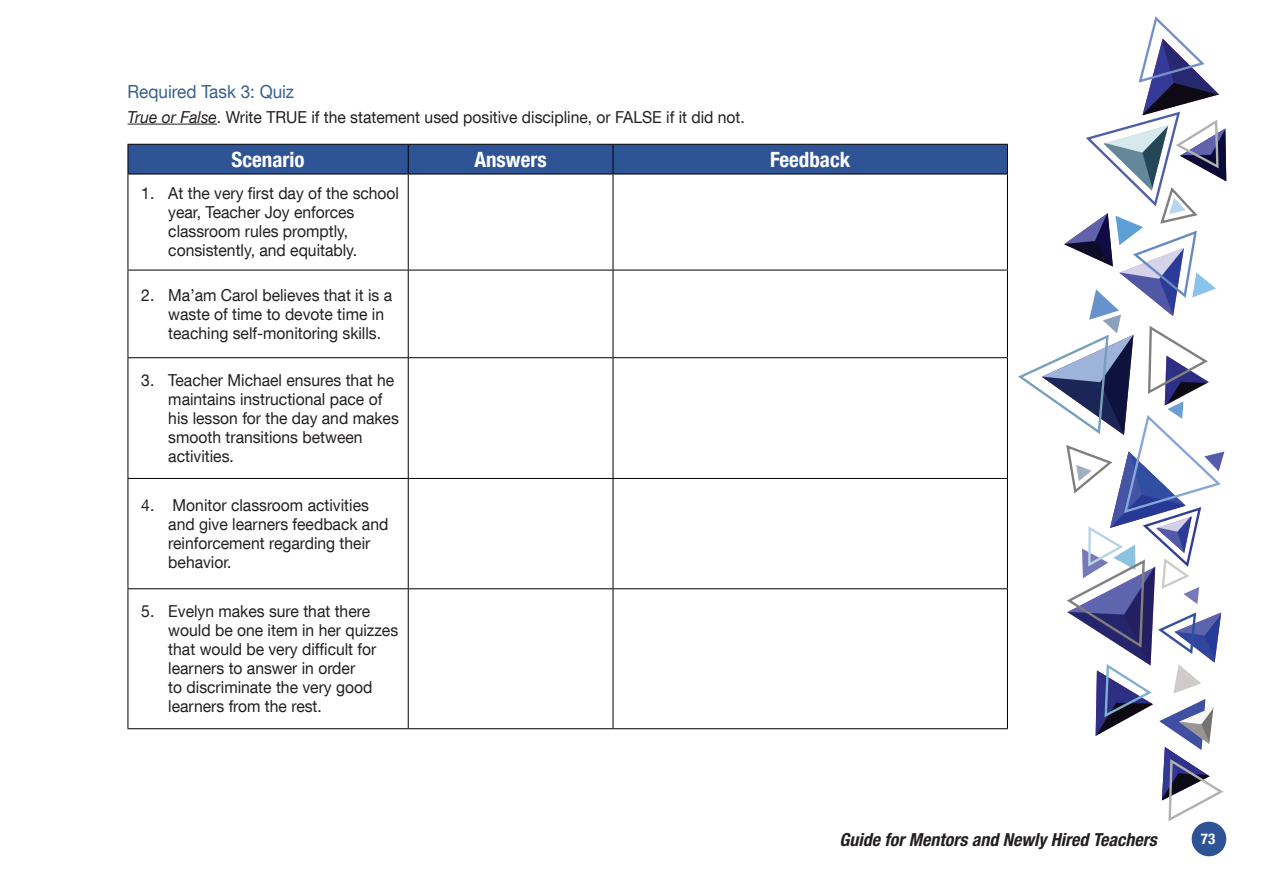
<style>
.page{position:relative;width:1263px;height:893px;background:#fff}
.page>*{position:absolute;margin:0;border:0;box-sizing:border-box;transform-origin:0 0}
.t1{font:700 condensed 21px "Helvetica Neue LT Com";color:#fff}
.t2{font:italic 700 condensed 18px "Helvetica Neue LT Com";color:#231f20}
.Heading_3{font:18px "Helvetica Neue LT Com";color:#366091;scale:.95 1}
.t3{font:16.5px/19px "Helvetica Neue LT Com";color:#231f20;scale:.95 1}
.t4{font:700 condensed 15px "Helvetica Neue LT Com";color:#fff}
.s1{font-style:italic}
</style>
<div class="page">
<svg style="left:1018px;top:16px;width:208px;height:807px"></svg>
<div style="left:1192px;top:822px;width:34px;height:34px;background:#2f5496;border-radius:50%"></div>
<hr style="left:128px;top:124px;width:89px;height:1px;background:#231f20">
<svg style="left:128px;top:144px;width:880px;height:30px;background:#2d508f"></svg>
<hr style="left:128px;top:174px;width:280px;height:1px;background:#000">
<hr style="left:128px;top:174px;width:1px;height:96px;background:#000">
<hr style="left:408px;top:174px;width:205px;height:1px;background:#000">
<hr style="left:408px;top:174px;width:1px;height:96px;background:#000">
<hr style="left:613px;top:174px;width:395px;height:1px;background:#000">
<hr style="left:613px;top:174px;width:1px;height:96px;background:#000">
<hr style="left:1007px;top:174px;width:1px;height:96px;background:#000">
<hr style="left:128px;top:270px;width:280px;height:1px;background:#000">
<hr style="left:128px;top:270px;width:1px;height:87px;background:#000">
<hr style="left:408px;top:270px;width:205px;height:1px;background:#000">
<hr style="left:408px;top:270px;width:1px;height:87px;background:#000">
<hr style="left:613px;top:270px;width:395px;height:1px;background:#000">
<hr style="left:613px;top:270px;width:1px;height:87px;background:#000">
<hr style="left:1007px;top:270px;width:1px;height:87px;background:#000">
<hr style="left:128px;top:357px;width:280px;height:1px;background:#000">
<hr style="left:128px;top:358px;width:1px;height:120px;background:#000">
<hr style="left:408px;top:357px;width:205px;height:1px;background:#000">
<hr style="left:408px;top:358px;width:1px;height:120px;background:#000">
<hr style="left:613px;top:357px;width:395px;height:1px;background:#000">
<hr style="left:613px;top:358px;width:1px;height:120px;background:#000">
<hr style="left:1007px;top:358px;width:1px;height:120px;background:#000">
<hr style="left:128px;top:478px;width:280px;height:1px;background:#000">
<hr style="left:128px;top:479px;width:1px;height:109px;background:#000">
<hr style="left:408px;top:478px;width:205px;height:1px;background:#000">
<hr style="left:408px;top:479px;width:1px;height:109px;background:#000">
<hr style="left:613px;top:478px;width:395px;height:1px;background:#000">
<hr style="left:613px;top:479px;width:1px;height:109px;background:#000">
<hr style="left:1007px;top:479px;width:1px;height:109px;background:#000">
<hr style="left:128px;top:588px;width:280px;height:1px;background:#000">
<hr style="left:128px;top:589px;width:1px;height:139px;background:#000">
<hr style="left:408px;top:588px;width:205px;height:1px;background:#000">
<hr style="left:408px;top:589px;width:1px;height:139px;background:#000">
<hr style="left:613px;top:588px;width:395px;height:1px;background:#000">
<hr style="left:613px;top:589px;width:1px;height:139px;background:#000">
<hr style="left:1007px;top:589px;width:1px;height:139px;background:#000">
<hr style="left:128px;top:728px;width:280px;height:1px;background:#000">
<hr style="left:408px;top:728px;width:205px;height:1px;background:#000">
<hr style="left:613px;top:728px;width:395px;height:1px;background:#000">
<p class="Heading_3" style="left:128px;top:80px;width:177px">Required Task 3: Quiz</p>
<p class="t3" style="left:128px;top:107px;width:651px"><span class="s1">True or False</span>. Write TRUE if the statement used positive discipline, or FALSE if it did not.</p>
<p class="t1" style="left:232px;top:147px;width:75px">Scenario</p>
<p class="t1" style="left:474px;top:147px;width:74px">Answers</p>
<p class="t1" style="left:770px;top:147px;width:82px">Feedback</p>
<p class="t3" style="left:168px;top:184px;width:244px;text-indent:-27px">1. At the very first day of the school year, Teacher Joy enforces classroom rules promptly, consistently, and equitably.</p>
<p class="t3" style="left:168px;top:285px;width:237px;text-indent:-27px">2. Ma’am Carol believes that it is a waste of time to devote time in teaching self-monitoring skills.</p>
<p class="t3" style="left:168px;top:370px;width:244px;text-indent:-27px">3. Teacher Michael ensures that he maintains instructional pace of his lesson for the day and makes smooth transitions between activities.</p>
<p class="t3" style="left:168px;top:495px;width:233px;text-indent:-27px">4. Monitor classroom activities and give learners feedback and reinforcement regarding their behavior.</p>
<p class="t3" style="left:168px;top:601px;width:244px;text-indent:-27px">5. Evelyn makes sure that there would be one item in her quizzes that would be very difficult for learners to answer in order<br>to discriminate the very good learners from the rest.</p>
<p class="t2" style="left:840px;top:829px;width:319px">Guide for Mentors and Newly Hired Teachers</p>
<p class="t4" style="left:1201px;top:830px;width:16px">73</p>
</div>
